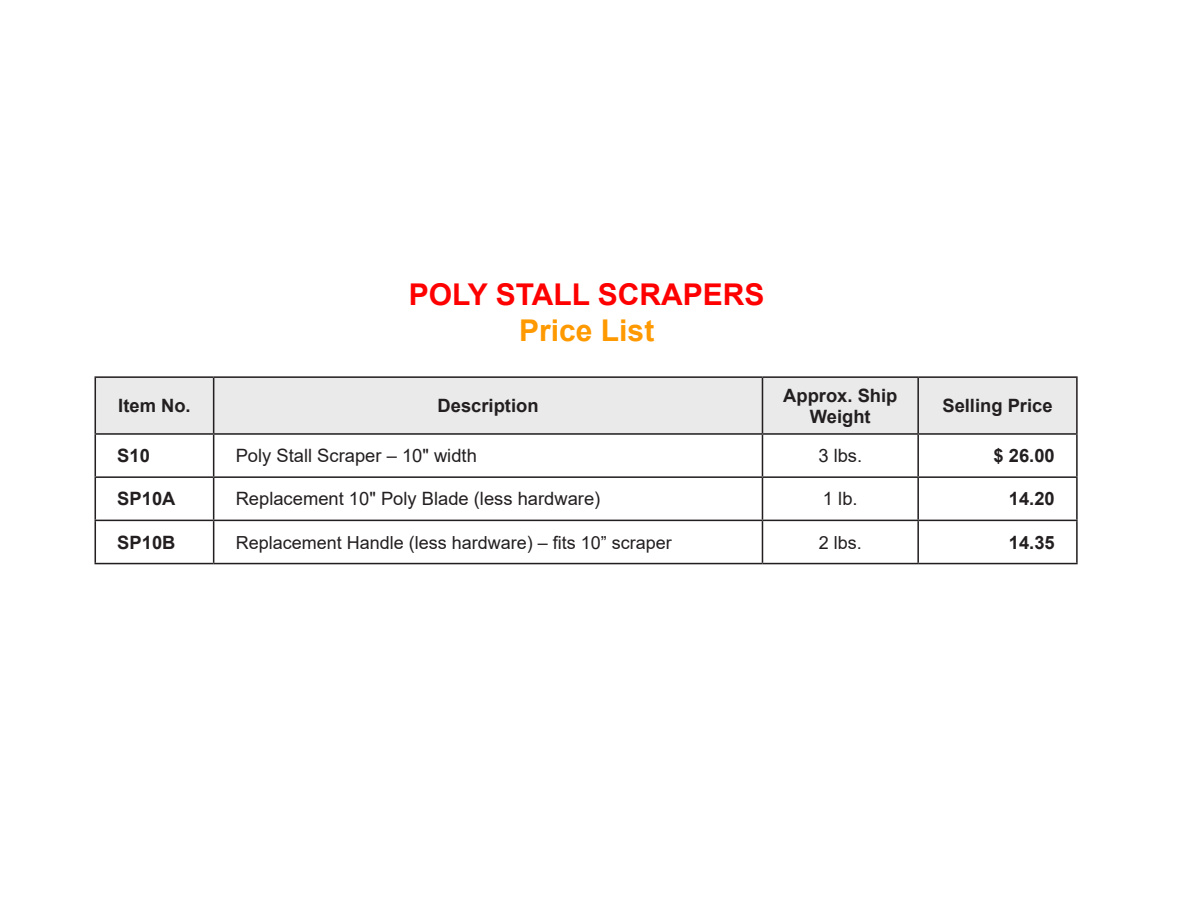
<style>
.page{position:relative;width:1188px;height:918px;background:#fff}
.page>*{position:absolute;margin:0;border:0;box-sizing:border-box;transform-origin:0 0}
.t1{font:700 30px "Arial";color:#fe0000}
.t2{font:700 30px "Arial";color:#f90}
.t3{font:700 18.3px/21.5px "Arial";color:#231f20;text-align:center}
.t4{font:18.3px "Arial";color:#231f20}
.t5{font:18px "Arial";color:#231f20}
</style>
<div class="page">
<div style="left:96px;top:378px;width:980px;height:55px;background:#eaeaea"></div>
<hr style="left:94px;top:376px;width:120px;height:2px;background:#231f20">
<hr style="left:95px;top:378px;width:1px;height:55px;background:#231f20">
<hr style="left:214px;top:376px;width:548px;height:2px;background:#231f20">
<hr style="left:213px;top:378px;width:1px;height:55px;background:#231f20">
<hr style="left:762px;top:376px;width:156px;height:2px;background:#231f20">
<hr style="left:762px;top:378px;width:1px;height:55px;background:#231f20">
<hr style="left:918px;top:376px;width:160px;height:2px;background:#231f20">
<hr style="left:917px;top:378px;width:2px;height:55px;background:#231f20">
<hr style="left:1076px;top:378px;width:2px;height:55px;background:#231f20">
<hr style="left:94px;top:433px;width:120px;height:2px;background:#231f20">
<hr style="left:214px;top:433px;width:548px;height:2px;background:#231f20">
<hr style="left:762px;top:433px;width:156px;height:2px;background:#231f20">
<hr style="left:762px;top:435px;width:1px;height:41px;background:#231f20">
<hr style="left:918px;top:433px;width:160px;height:2px;background:#231f20">
<hr style="left:917px;top:435px;width:2px;height:41px;background:#231f20">
<hr style="left:1076px;top:435px;width:2px;height:41px;background:#231f20">
<hr style="left:762px;top:478px;width:1px;height:42px;background:#231f20">
<hr style="left:917px;top:478px;width:2px;height:42px;background:#231f20">
<hr style="left:1076px;top:478px;width:2px;height:42px;background:#231f20">
<hr style="left:762px;top:521px;width:1px;height:42px;background:#231f20">
<hr style="left:917px;top:521px;width:2px;height:42px;background:#231f20">
<hr style="left:1076px;top:521px;width:2px;height:42px;background:#231f20">
<hr style="left:213px;top:435px;width:1px;height:41px;background:#231f20">
<hr style="left:213px;top:478px;width:1px;height:42px;background:#231f20">
<hr style="left:213px;top:521px;width:1px;height:42px;background:#231f20">
<hr style="left:95px;top:435px;width:1px;height:41px;background:#231f20">
<hr style="left:94px;top:476px;width:120px;height:2px;background:#231f20">
<hr style="left:95px;top:478px;width:1px;height:42px;background:#231f20">
<hr style="left:214px;top:476px;width:548px;height:2px;background:#231f20">
<hr style="left:762px;top:476px;width:156px;height:2px;background:#231f20">
<hr style="left:918px;top:476px;width:160px;height:2px;background:#231f20">
<hr style="left:94px;top:520px;width:120px;height:1px;background:#231f20">
<hr style="left:95px;top:521px;width:1px;height:42px;background:#231f20">
<hr style="left:214px;top:520px;width:548px;height:1px;background:#231f20">
<hr style="left:762px;top:520px;width:156px;height:1px;background:#231f20">
<hr style="left:918px;top:520px;width:160px;height:1px;background:#231f20">
<hr style="left:94px;top:563px;width:120px;height:1px;background:#231f20">
<hr style="left:214px;top:563px;width:548px;height:1px;background:#231f20">
<hr style="left:762px;top:563px;width:156px;height:1px;background:#231f20">
<hr style="left:918px;top:563px;width:160px;height:1px;background:#231f20">
<p class="t1" style="left:409px;top:274px;width:357px">POLY STALL SCRAPERS</p>
<p class="t2" style="left:519px;top:310px;width:137px">Price List</p>
<p class="t3" style="left:118px;top:395px;width:74px">Item No.</p>
<p class="t3" style="left:438px;top:395px;width:103px">Description</p>
<p class="t3" style="left:783px;top:385px;width:116px">Approx. Ship<br>Weight</p>
<p class="t3" style="left:942px;top:395px;width:112px">Selling Price</p>
<p class="t3" style="left:117px;top:445px;width:34px">S10</p>
<p class="t4" style="left:236px;top:443px;width:243px">Poly Stall Scraper – 10" width</p>
<p class="t4" style="left:818px;top:443px;width:45px">3 lbs.</p>
<p class="t3" style="left:994px;top:445px;width:63px">$ 26.00</p>
<p class="t3" style="left:117px;top:489px;width:60px">SP10A</p>
<p class="t4" style="left:236px;top:486px;width:366px">Replacement 10" Poly Blade (less hardware)</p>
<p class="t4" style="left:823px;top:486px;width:36px">1 lb.</p>
<p class="t3" style="left:1009px;top:489px;width:47px">14.20</p>
<p class="t3" style="left:117px;top:532px;width:60px">SP10B</p>
<p class="t5" style="left:236px;top:530px;width:438px">Replacement Handle (less hardware) – fits 10” scraper</p>
<p class="t5" style="left:819px;top:530px;width:45px">2 lbs.</p>
<p class="t3" style="left:1009px;top:532px;width:47px">14.35</p>
</div>
